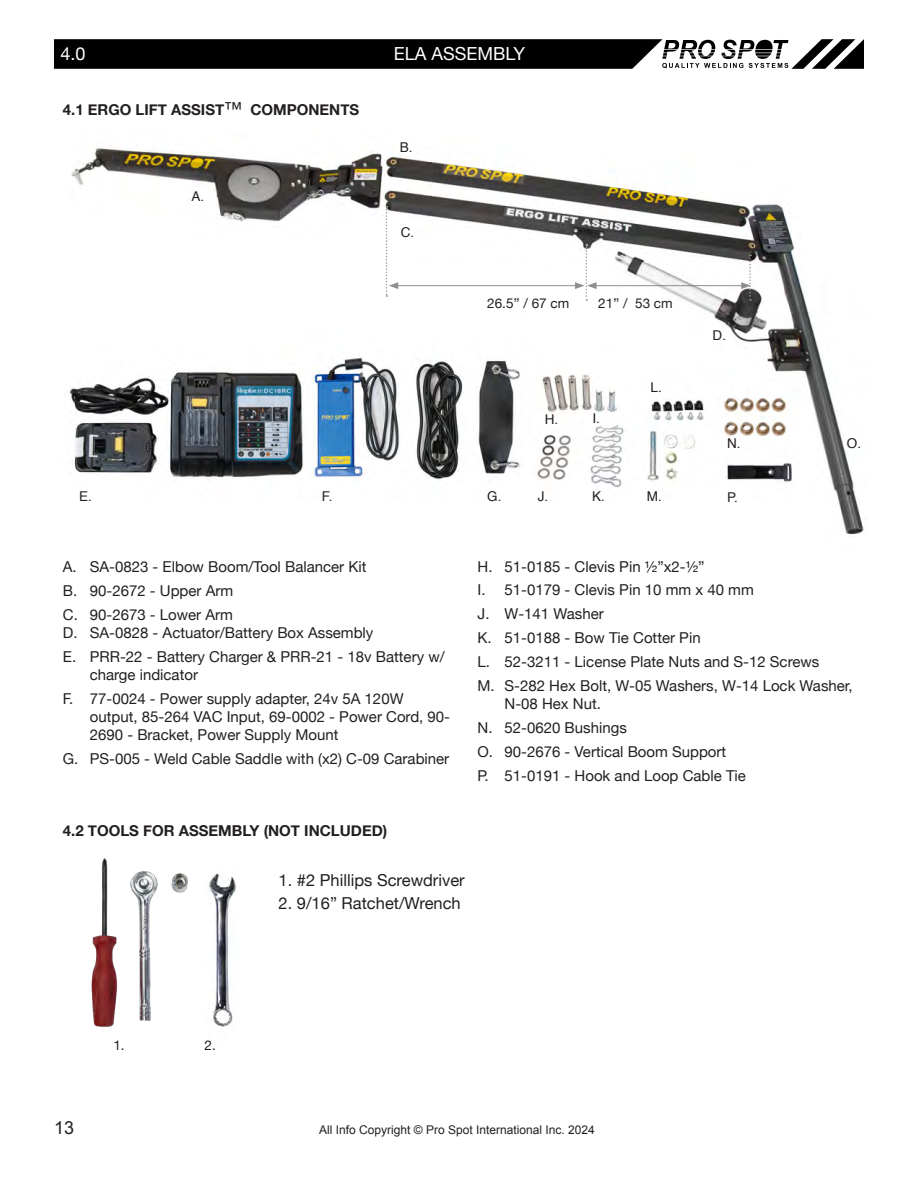
<style>
.page{position:relative;width:918px;height:1188px;background:#fff}
.page>*{position:absolute;margin:0;border:0;box-sizing:border-box;transform-origin:0 0}
.t1{font:18px "Helvetica Neue";color:#fff}
.t2{font:18px "Arial";color:#231f20}
.t3{font:16.5px "Helvetica Neue";color:#231f20}
.t4{font:15px/18px "Helvetica Neue";color:#231f20}
.t5{font:700 15px "Helvetica Neue";color:#231f20}
.t6{font:13.5px "Helvetica";color:#231f20}
.t7{font:13.5px "Helvetica Neue";color:#231f20}
.t8{font:12px "Arial";color:#231f20}
.s1{font-weight:400;font-size:18px}
</style>
<div class="page">
<img style="left:69px;top:148px;width:795px;height:387px">
<hr style="left:396px;top:285px;width:181px;height:1px;background:#656666">
<svg style="left:386px;top:206px;width:12px;height:91px"></svg>
<hr style="left:594px;top:285px;width:150px;height:1px;background:#656666">
<svg style="left:741px;top:255px;width:10px;height:46px"></svg>
<svg style="left:575px;top:244px;width:22px;height:57px"></svg>
<img style="left:91px;top:858px;width:97px;height:169px">
<svg style="left:54px;top:39px;width:810px;height:30px;background:#2c2c2c"></svg>
<img style="left:208px;top:873px;width:28px;height:154px">
<p class="t1" style="left:60px;top:41px;width:27px">4.0</p>
<p class="t1" style="left:394px;top:41px;width:133px">ELA ASSEMBLY</p>
<p class="t5" style="left:63px;top:98px;width:298px">4.1 ERGO LIFT ASSIST<span class="s1">™</span> COMPONENTS</p>
<p class="t6" style="left:191px;top:186px;width:14px">A.</p>
<p class="t6" style="left:400px;top:137px;width:14px">B.</p>
<p class="t6" style="left:401px;top:222px;width:15px">C.</p>
<p class="t7" style="left:487px;top:293px;width:84px">26.5’’ / 67 cm</p>
<p class="t7" style="left:598px;top:293px;width:76px">21’’ / 53 cm</p>
<p class="t6" style="left:545px;top:409px;width:15px">H.</p>
<p class="t6" style="left:593px;top:408px;width:9px">I.</p>
<p class="t6" style="left:651px;top:377px;width:13px">L.</p>
<p class="t6" style="left:79px;top:486px;width:14px">E.</p>
<p class="t6" style="left:322px;top:486px;width:12px">F.</p>
<p class="t6" style="left:487px;top:486px;width:16px">G.</p>
<p class="t6" style="left:538px;top:486px;width:12px">J.</p>
<p class="t6" style="left:592px;top:486px;width:14px">K.</p>
<p class="t6" style="left:647px;top:486px;width:16px">M.</p>
<p class="t6" style="left:713px;top:325px;width:15px">D.</p>
<p class="t6" style="left:727px;top:433px;width:15px">N.</p>
<p class="t6" style="left:727px;top:487px;width:13px">P.</p>
<p class="t6" style="left:847px;top:433px;width:16px">O.</p>
<p class="t4" style="left:63px;top:559px;width:305px">A. SA-0823 - Elbow Boom/Tool Balancer Kit</p>
<p class="t4" style="left:63px;top:583px;width:172px">B. 90-2672 - Upper Arm</p>
<p class="t4" style="left:63px;top:607px;width:172px">C. 90-2673 - Lower Arm</p>
<p class="t4" style="left:63px;top:625px;width:312px">D. SA-0828 - Actuator/Battery Box Assembly</p>
<p class="t4" style="left:90px;top:649px;width:356px;text-indent:-27px">E. PRR-22 - Battery Charger &amp; PRR-21 - 18v Battery w/ charge indicator</p>
<p class="t4" style="left:90px;top:691px;width:362px;text-indent:-27px">F. 77-0024 - Power supply adapter, 24v 5A 120W output, 85-264 VAC Input, 69-0002 - Power Cord, 90-<br>2690 - Bracket, Power Supply Mount</p>
<p class="t4" style="left:63px;top:751px;width:388px">G. PS-005 - Weld Cable Saddle with (x2) C-09 Carabiner</p>
<p class="t4" style="left:478px;top:559px;width:229px">H. 51-0185 - Clevis Pin ½”x2-½”</p>
<p class="t4" style="left:478px;top:581px;width:278px">I. 51-0179 - Clevis Pin 10 mm x 40 mm</p>
<p class="t4" style="left:478px;top:605px;width:128px">J. W-141 Washer</p>
<p class="t4" style="left:478px;top:629px;width:225px">K. 51-0188 - Bow Tie Cotter Pin</p>
<p class="t4" style="left:478px;top:653px;width:343px">L. 52-3211 - License Plate Nuts and S-12 Screws</p>
<p class="t4" style="left:505px;top:677px;width:350px;text-indent:-27px">M. S-282 Hex Bolt, W-05 Washers, W-14 Lock Washer,<br>N-08 Hex Nut.</p>
<p class="t4" style="left:478px;top:719px;width:151px">N. 52-0620 Bushings</p>
<p class="t4" style="left:478px;top:743px;width:250px">O. 90-2676 - Vertical Boom Support</p>
<p class="t4" style="left:478px;top:767px;width:270px">P. 51-0191 - Hook and Loop Cable Tie</p>
<p class="t5" style="left:63px;top:819px;width:326px">4.2 TOOLS FOR ASSEMBLY (NOT INCLUDED)</p>
<p class="t3" style="left:279px;top:869px;width:188px">1. #2 Phillips Screwdriver</p>
<p class="t3" style="left:279px;top:891px;width:184px">2. 9/16” Ratchet/Wrench</p>
<p class="t7" style="left:113px;top:1036px;width:13px">1.</p>
<p class="t7" style="left:205px;top:1036px;width:13px">2.</p>
<p class="t2" style="left:54px;top:1116px;width:22px">13</p>
<p class="t8" style="left:319px;top:1122px;width:277px">All Info Copyright © Pro Spot International Inc. 2024</p>
</div>
